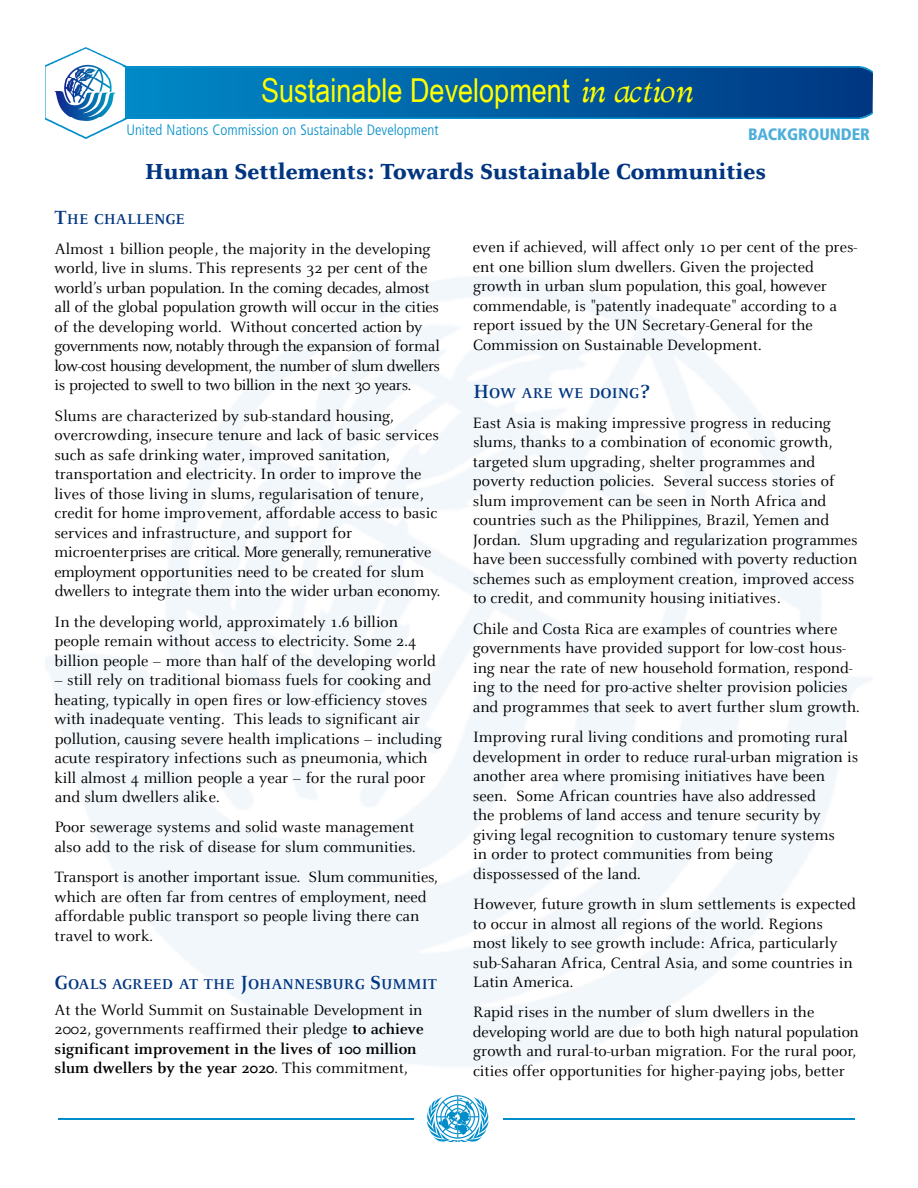
<style>
.page{position:relative;width:918px;height:1188px;background:#fff}
.page>*{position:absolute;margin:0;border:0;box-sizing:border-box;transform-origin:0 0}
.t1{font:72px "UN Logo";color:#008dc9}
.t2{font:33px "Arial Narrow";color:#ff0}
.t3{font:800 24px "Celeste";color:#003581}
.t4{font:16.5px/19.5px "Celeste";color:#000}
.t5{font:900 condensed 16.5px "Frutiger";color:#4dafd9}
.t6{font:700 15.75px "Celeste";color:#003581}
.t7{font:300 condensed 15px "Frutiger";color:#008dc9}
.s1{font-family:"Minister";font-weight:300;font-style:italic}
.s2{font-size:21px}
.s3{font-weight:700}
</style>
<div class="page">
<img style="left:126px;top:67px;width:747px;height:51px">
<hr style="left:58px;top:1118px;width:797px;height:2px;background:#008dc9">
<img style="left:45px;top:48px;width:81px;height:91px">
<img style="left:46px;top:49px;width:79px;height:88px">
<img style="left:51px;top:61px;width:66px;height:5px">
<img style="left:51px;top:66px;width:66px;height:57px">
<div style="left:414px;top:1090px;width:88px;height:52px;background:#fff"></div>
<div style="left:125px;top:122px;width:431px;height:20px;background:#fff"></div>
<h2 class="t2" style="left:261px;top:72px;width:436px">Sustainable Development <span class="s1">in action</span></h2>
<p class="t7" style="left:126px;top:123px;width:314px">United Nations Commission on Sustainable Development</p>
<p class="t5" style="left:748px;top:128px;width:123px">BACKGROUNDER</p>
<h3 class="t3" style="left:145px;top:157px;width:622px">Human Settlements: Towards Sustainable Communities</h3>
<p class="t6" style="left:55px;top:210px;width:132px"><span class="s2">T</span>HE CHALLENGE</p>
<p class="t4" style="left:54px;top:239px;width:387px">Almost 1 billion people, the majority in the developing world, live in slums. This represents 32 per cent of the wo r l d ’s urban population. In the coming decades, a l m o s t all of the global population growth will occur in the cities of the developing world. Without concerted action by<br>g overnments now, notably through the ex p a n s i o n of fo r m a l low-cost housing deve l o p m e n t , the number of slum dwe l l e r s is projected to swell to two billion in the next 30 ye a r s.</p>
<p class="t4" style="left:54px;top:406px;width:387px">Slums are characterized by sub-standard housing, overcrowding, insecure tenure and lack of basic services such as safe drinking water, improved sanitation, transportation and electricity. In order to improve the lives of those living in slums, regularisation of tenure, credit for home improvement, affordable access to basic services and infrastructure, and support for microenterprises are critical. More generally, r e m u n e r a t i ve e m p l oy m e n t opportunities need to be created for slum<br>d wellers to integrate them into the wider urban economy.</p>
<p class="t4" style="left:55px;top:612px;width:383px">In the developing world, approximately 1.6 billion people remain without access to electricity. Some 2.4 billion people – more than half of the developing world</p>
<p class="t4" style="left:54px;top:670px;width:389px">– still rely on traditional biomass fuels for cooking and heating, typically in open fires or low-efficiency stoves with inadequate venting. This leads to significant air pollution, causing severe health implications – including acute respiratory infections such as pneumonia, which kill almost 4 million people a year – for the rural poor and slum dwellers alike.</p>
<p class="t4" style="left:54px;top:817px;width:363px">Poor sewerage systems and solid waste management also add to the risk of disease for slum communities.</p>
<p class="t4" style="left:55px;top:867px;width:385px">Transport is another important issue. Slum communities, which are often far from centres of employment, need affordable public transport so people living there can travel to work.</p>
<p class="t6" style="left:54px;top:975px;width:384px"><span class="s2">G</span>OALS AGREED AT THE <span class="s2">J</span>OHANNESBURG <span class="s2">S</span>UMMIT</p>
<p class="t4" style="left:54px;top:1000px;width:371px">At the World Summit on Sustainable Development in 2002, governments reaffirmed their pledge <span class="s3">to achieve significant improvement in the lives of 100 million slum dwellers by the year 2020</span>. This commitment,</p>
<p class="t4" style="left:473px;top:237px;width:386px">even if achieved, will affect only 10 per cent of the pres&shy;ent one billion slum dwellers. Given the projected growth in urban slum population, this goal, h o we ve r<br>c o m m e n d a b l e, is "patently inadequate" according to a report issued by the UN Secretary-General for the Commission on Sustainable Development.</p>
<p class="t6" style="left:473px;top:384px;width:178px"><span class="s2">H</span>OW ARE WE DOING<span class="s2">?</span></p>
<p class="t4" style="left:473px;top:413px;width:386px">East Asia is making impressive progress in reducing slums, thanks to a combination of economic growth, targeted slum upgrading, shelter programmes and poverty reduction policies. Several success stories of slum improvement can be seen in North Africa and countries such as the Philippines, Brazil, Yemen and Jordan. Slum upgrading and regularization programmes h ave been successfully combined with poverty reduction schemes such as employment creation, improved access to credit, and community housing initiatives.</p>
<p class="t4" style="left:473px;top:619px;width:388px">Chile and Costa Rica are examples of countries where<br>g ove r n m e n t s have provided support for low-cost hous&shy;ing near the rate of new household formation, respond&shy;ing to the need for pro-active shelter provision policies and programmes that seek to avert further slum growth.</p>
<p class="t4" style="left:473px;top:727px;width:387px">Improving rural living conditions and promoting rural development in order to reduce rural-urban migration is another area where promising initiatives have been seen. Some African countries have also addressed<br>the problems of land access and tenure security by giving legal recognition to customary tenure systems<br>in order to protect communities from being dispossessed of the land.</p>
<p class="t4" style="left:473px;top:894px;width:385px">However, future growth in slum settlements is expected to occur in almost all regions of the world. Regions most likely to see growth include: Africa, particularly sub-Saharan Africa, Central Asia, and some countries in Latin America.</p>
<p class="t4" style="left:473px;top:1002px;width:387px">Rapid rises in the number of slum dwellers in the<br>d e veloping world are due to both high natural population growth and rural-to-urban migration. For the rural poor, cities offer opportunities for higher-paying jobs, better</p>
<h1 class="t1" style="left:423px;top:1078px;width:70px">asdf</h1>
</div>
